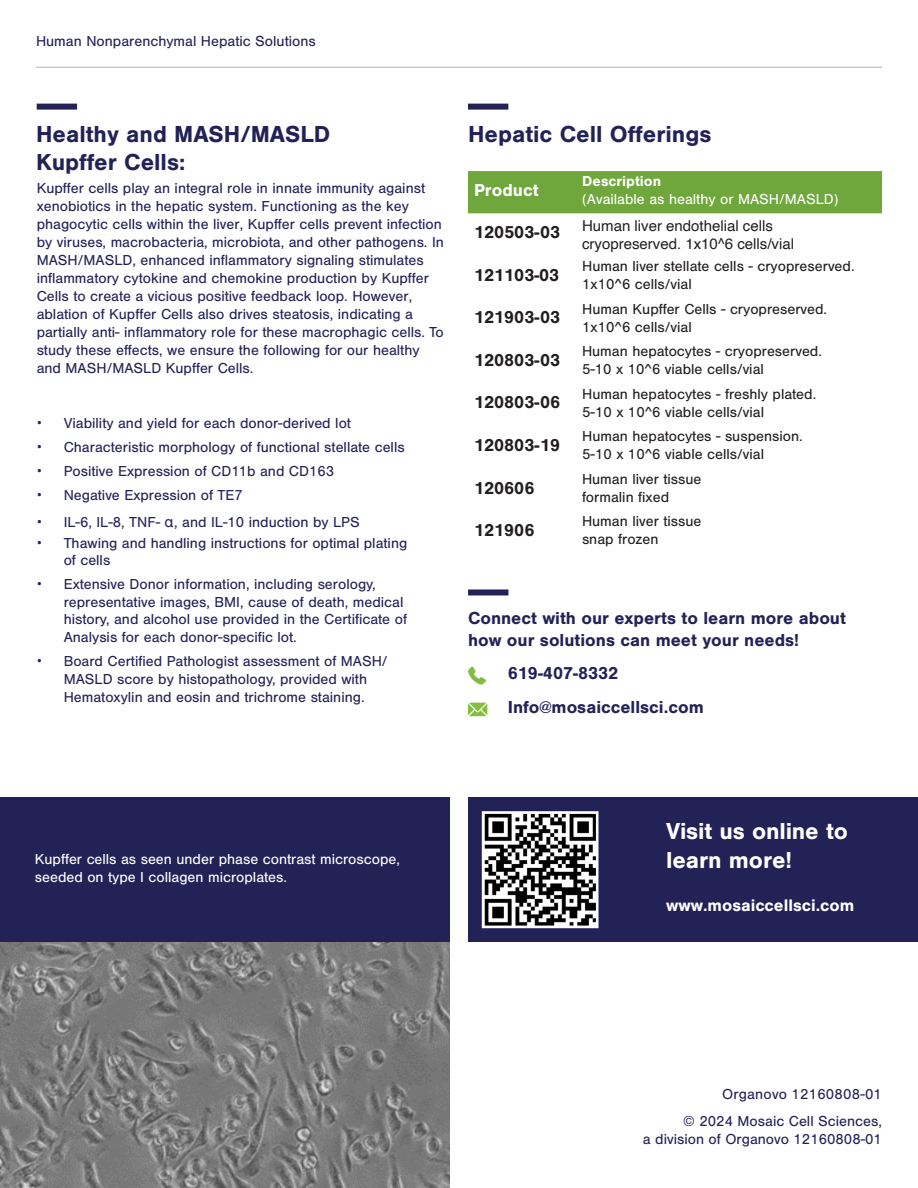
<style>
.page{position:relative;width:918px;height:1188px;background:#fff}
.page>*{position:absolute;margin:0;border:0;box-sizing:border-box;transform-origin:0 0}
.Main_Heading_-_Left_Align{font:700 24px/28.8px "Nimbus San";color:#232257}
.Main_Heading_-_Left_Align-2{font:700 24px/28.8px "Nimbus San";letter-spacing:-.005em;color:#fff}
.Main_Heading_-_Left_Align-3{font:700 18px/21.6px "Nimbus San";color:#232257}
.t1{font:700 18px "Nimbus San";color:#231f20}
.t2{font:700 18px "Nimbus San";color:#fff}
.Main_Heading_-_Left_Align-4{font:700 17.4px "Nimbus San";color:#fff}
.Main_Heading_-_Left_Align-5{font:15px/18px "Nimbus San";color:#232257}
.t3{font:15px/18px "Nimbus San";color:#231f20}
.Main_Heading_-_Left_Align-6{font:15px/18px "Nimbus San";color:#fff}
.t4{font:15px "Helvetica";color:#231f20}
.s1{font-family:"Helvetica"}
.s2{font-weight:700}
.s3{font-family:"Arial"}
</style>
<div class="page">
<hr style="left:36px;top:67px;width:846px;height:1px;background:#b2b2b2">
<div style="left:37px;top:104px;width:40px;height:6px;background:#232257"></div>
<img style="left:0;top:942px;width:450px;height:246px">
<div style="left:0;top:798px;width:450px;height:144px;background:#232257"></div>
<div style="left:468px;top:589px;width:40px;height:6px;background:#232257"></div>
<svg style="left:468px;top:703px;width:19px;height:13px"></svg>
<svg style="left:468px;top:666px;width:18px;height:19px"></svg>
<div style="left:468px;top:798px;width:450px;height:144px;background:#232257"></div>
<img style="left:486px;top:815px;width:109px;height:109px">
<div style="left:482px;top:811px;width:117px;height:117px;border:3px solid #fff"></div>
<div style="left:468px;top:171px;width:414px;height:42px;background:#6fa73c"></div>
<div style="left:468px;top:104px;width:40px;height:6px;background:#232257"></div>
<p class="Main_Heading_-_Left_Align-5" style="left:36px;top:32px;width:281px">Human Nonparenchymal Hepatic Solutions</p>
<p class="Main_Heading_-_Left_Align" style="left:36px;top:120px;width:296px">Healthy and MASH/MASLD<br>Kupffer Cells:</p>
<p class="Main_Heading_-_Left_Align-5" style="left:37px;top:179px;width:409px">Kupffer cells play an integral role in innate immunity against xenobiotics in the hepatic system. Functioning as the key phagocytic cells within the liver, Kupffer cells prevent infection by viruses, macrobacteria, microbiota, and other pathogens. In MASH/MASLD, enhanced inflammatory signaling stimulates inflammatory cytokine and chemokine production by Kupffer Cells to create a vicious positive feedback loop. However, ablation of Kupffer Cells also drives steatosis, indicating a partially anti- inflammatory role for these macrophagic cells. To study these effects, we ensure the following for our healthy and MASH/MASLD Kupffer Cells.</p>
<p class="Main_Heading_-_Left_Align-5" style="left:37px;top:415px;width:316px"><span class="s1">•</span> Viability and yield for each donor-derived lot</p>
<p class="Main_Heading_-_Left_Align-5" style="left:37px;top:439px;width:370px"><span class="s1">•</span> Characteristic morphology of functional stellate cells</p>
<p class="Main_Heading_-_Left_Align-5" style="left:37px;top:463px;width:299px"><span class="s1">•</span> Positive Expression of CD11b and CD163</p>
<p class="Main_Heading_-_Left_Align-5" style="left:37px;top:487px;width:208px"><span class="s1">•</span> Negative Expression of TE7</p>
<p class="Main_Heading_-_Left_Align-5" style="left:37px;top:513px;width:325px"><span class="s1">•</span> IL-6, IL-8, TNF- <span class="s1">α</span>, and IL-10 induction by LPS</p>
<p class="Main_Heading_-_Left_Align-5" style="left:64px;top:535px;width:345px;line-height:16.8px;text-indent:-27px"><span class="s1">•</span> Thawing and handling instructions for optimal plating of cells</p>
<p class="Main_Heading_-_Left_Align-5" style="left:64px;top:576px;width:345px;line-height:17.5px;text-indent:-27px"><span class="s1">•</span> Extensive Donor information, including serology, representative images, BMI, cause of death, medical history, and alcohol use provided in the Certificate of Analysis for each donor-specific lot.</p>
<p class="Main_Heading_-_Left_Align-5" style="left:37px;top:652px;width:352px;text-align:center"><span class="s1">•</span> Board Certified Pathologist assessment of MASH/<br>MASLD score by histopathology, provided with<br>Hematoxylin and eosin and trichrome staining.</p>
<p class="Main_Heading_-_Left_Align" style="left:468px;top:120px;width:245px">Hepatic Cell Offerings</p>
<p class="t2" style="left:474px;top:180px;width:66px">Product</p>
<p class="Main_Heading_-_Left_Align-6" style="left:582px;top:172px;width:258px"><span class="s2">Description<br></span>(Available as healthy or MASH/MASLD)</p>
<p class="t1" style="left:474px;top:222px;width:88px">120503-03</p>
<p class="t4" style="left:582px;top:214px;width:192px">Human liver endothelial cells</p>
<p class="t4" style="left:582px;top:232px;width:214px">cryopreserved. 1x10<span class="s3">^</span>6 cells/vial</p>
<p class="t1" style="left:474px;top:265px;width:87px">121103-03</p>
<p class="t3" style="left:582px;top:258px;width:274px">Human liver stellate cells - cryopreserved.<br>1x10^6 cells/vial</p>
<p class="t1" style="left:474px;top:307px;width:88px">121903-03</p>
<p class="t3" style="left:582px;top:300px;width:247px">Human Kupffer Cells - cryopreserved.<br>1x10^6 cells/vial</p>
<p class="t1" style="left:474px;top:350px;width:88px">120803-03</p>
<p class="t3" style="left:582px;top:343px;width:241px">Human hepatocytes - cryopreserved.<br>5-10 x 10^6 viable cells/vial</p>
<p class="t1" style="left:474px;top:392px;width:88px">120803-06</p>
<p class="t3" style="left:582px;top:385px;width:236px">Human hepatocytes - freshly plated.<br>5-10 x 10^6 viable cells/vial</p>
<p class="t1" style="left:474px;top:435px;width:88px">120803-19</p>
<p class="t3" style="left:582px;top:428px;width:222px">Human hepatocytes - suspension.<br>5-10 x 10^6 viable cells/vial</p>
<p class="t1" style="left:474px;top:477px;width:62px">120606</p>
<p class="t1" style="left:474px;top:520px;width:62px">121906</p>
<p class="t3" style="left:582px;top:470px;width:121px">Human liver tissue formalin fixed</p>
<p class="t3" style="left:582px;top:513px;width:121px">Human liver tissue snap frozen</p>
<p class="Main_Heading_-_Left_Align-3" style="left:468px;top:607px;width:379px">Connect with our experts to learn more about how our solutions can meet your needs!</p>
<p class="Main_Heading_-_Left_Align-3" style="left:508px;top:657px;width:198px;line-height:33.8px">619-407-8332<br>Info@mosaiccellsci.com</p>
<p class="Main_Heading_-_Left_Align-6" style="left:35px;top:850px;width:367px">Kupffer cells as seen under phase contrast microscope, seeded on type I collagen microplates.</p>
<p class="Main_Heading_-_Left_Align-2" style="left:666px;top:817px;width:183px">Visit us online to learn more!</p>
<p class="Main_Heading_-_Left_Align-4" style="left:666px;top:896px;width:190px">www.mosaiccellsci.com</p>
<p class="Main_Heading_-_Left_Align-5" style="left:683px;top:1082px;width:200px;line-height:26.2px;text-align:right">Organovo 12160808-01<br>© 2024 Mosaic Cell Sciences,</p>
<p class="Main_Heading_-_Left_Align-5" style="left:643px;top:1130px;width:241px">a division of Organovo 12160808-01</p>
</div>
